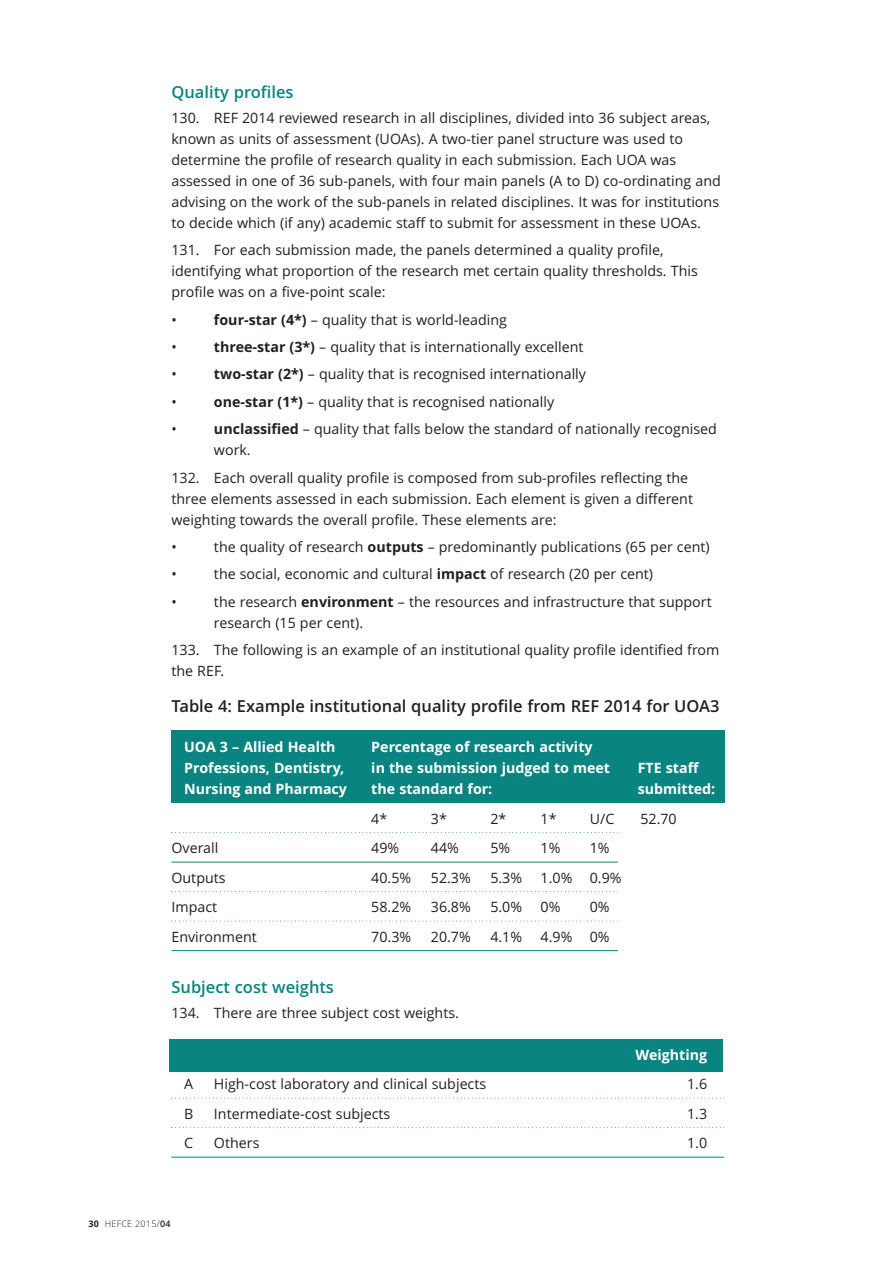
<style>
.page{position:relative;width:893px;height:1263px;background:#fff}
.page>*{position:absolute;margin:0;border:0;box-sizing:border-box;transform-origin:0 0}
.t1{font:600 16.5px "Open Sans";color:#231f20}
.t2{font:600 16.5px "Open Sans";color:#098481}
.t3{font:14.25px/21px "Open Sans";color:#231f20}
.t4{font:700 14.25px "Open Sans";color:#fff}
.t5{font:300 9px "Open Sans";letter-spacing:.025em;color:#231f20}
.s1{font-weight:700}
.s2{font-weight:600}
</style>
<div class="page">
<div style="left:169px;top:1039px;width:554px;height:33px;background:#098481"></div>
<div style="left:171px;top:731px;width:554px;height:72px;background:#098481"></div>
<svg style="left:171px;top:832px;width:447px;height:1px"></svg>
<hr style="left:171px;top:862px;width:447px;height:1px;background:#098481">
<svg style="left:171px;top:891px;width:447px;height:1px"></svg>
<svg style="left:171px;top:921px;width:447px;height:1px"></svg>
<hr style="left:171px;top:950px;width:447px;height:1px;background:#098481">
<svg style="left:171px;top:1098px;width:553px;height:1px"></svg>
<svg style="left:171px;top:1127px;width:553px;height:1px"></svg>
<hr style="left:171px;top:1157px;width:553px;height:1px;background:#098481">
<p class="t2" style="left:171px;top:82px;width:124px">Quality profiles</p>
<p class="t3" style="left:171px;top:108px;width:551px">130. REF 2014 reviewed research in all disciplines, divided into 36 subject areas, known as units of assessment (UOAs). A two-tier panel structure was used to determine the profile of research quality in each submission. Each UOA was assessed in one of 36 sub-panels, with four main panels (A to D) co-ordinating and advising on the work of the sub-panels in related disciplines. It was for institutions to decide which (if any) academic staff to submit for assessment in these UOAs.</p>
<p class="t3" style="left:171px;top:240px;width:528px">131. For each submission made, the panels determined a quality profile, identifying what proportion of the research met certain quality thresholds. This profile was on a five-point scale:</p>
<p class="t3" style="left:171px;top:309px;width:7px">•</p>
<p class="t3" style="left:214px;top:309px;width:295px"><span class="s1">four-star (4*)</span> – quality that is world-leading</p>
<p class="t3" style="left:171px;top:337px;width:7px">•</p>
<p class="t3" style="left:214px;top:337px;width:371px"><span class="s1">three-star (3*)</span> – quality that is internationally excellent</p>
<p class="t3" style="left:171px;top:364px;width:7px">•</p>
<p class="t3" style="left:214px;top:364px;width:374px"><span class="s1">two-star (2*)</span> – quality that is recognised internationally</p>
<p class="t3" style="left:171px;top:391px;width:7px">•</p>
<p class="t3" style="left:214px;top:391px;width:342px"><span class="s1">one-star (1*)</span> – quality that is recognised nationally</p>
<p class="t3" style="left:171px;top:419px;width:7px">•</p>
<p class="t3" style="left:214px;top:419px;width:504px"><span class="s1">unclassified</span> – quality that falls below the standard of nationally recognised work.</p>
<p class="t3" style="left:171px;top:467px;width:523px">132. Each overall quality profile is composed from sub-profiles reflecting the three elements assessed in each submission. Each element is given a different weighting towards the overall profile. These elements are:</p>
<p class="t3" style="left:171px;top:537px;width:7px">•</p>
<p class="t3" style="left:214px;top:537px;width:497px">the quality of research <span class="s1">outputs</span> – predominantly publications (65 per cent)</p>
<p class="t3" style="left:171px;top:564px;width:7px">•</p>
<p class="t3" style="left:214px;top:564px;width:441px">the social, economic and cultural <span class="s1">impact</span> of research (20 per cent)</p>
<p class="t3" style="left:171px;top:591px;width:7px">•</p>
<p class="t3" style="left:214px;top:591px;width:499px">the research <span class="s1">environment</span> – the resources and infrastructure that support research (15 per cent).</p>
<p class="t3" style="left:171px;top:640px;width:549px">133. The following is an example of an institutional quality profile identified from the REF.</p>
<p class="t1" style="left:171px;top:697px;width:550px">Table 4: Example institutional quality profile from REF 2014 for UOA3</p>
<p class="t4" style="left:184px;top:739px;width:153px">UOA 3 – Allied Health</p>
<p class="t4" style="left:371px;top:739px;width:223px">Percentage of research activity</p>
<p class="t4" style="left:184px;top:760px;width:162px">Professions, Dentistry,</p>
<p class="t4" style="left:371px;top:760px;width:240px">in the submission judged to meet</p>
<p class="t4" style="left:638px;top:760px;width:63px">FTE staff</p>
<p class="t4" style="left:184px;top:781px;width:164px">Nursing and Pharmacy</p>
<p class="t4" style="left:371px;top:781px;width:123px">the standard for:</p>
<p class="t4" style="left:638px;top:781px;width:79px">submitted:</p>
<p class="t3" style="left:371px;top:808px;width:18px">4*</p>
<p class="t3" style="left:431px;top:808px;width:18px">3*</p>
<p class="t3" style="left:490px;top:808px;width:18px">2*</p>
<p class="t3" style="left:541px;top:808px;width:18px">1*</p>
<p class="t3" style="left:590px;top:808px;width:26px">U/C</p>
<p class="t3" style="left:640px;top:808px;width:38px">52.70</p>
<p class="t3" style="left:171px;top:838px;width:48px">Overall</p>
<p class="t3" style="left:371px;top:838px;width:30px">49%</p>
<p class="t3" style="left:431px;top:838px;width:30px">44%</p>
<p class="t3" style="left:490px;top:838px;width:21px">5%</p>
<p class="t3" style="left:541px;top:838px;width:21px">1%</p>
<p class="t3" style="left:590px;top:838px;width:21px">1%</p>
<p class="t3" style="left:171px;top:867px;width:56px">Outputs</p>
<p class="t3" style="left:371px;top:867px;width:41px">40.5%</p>
<p class="t3" style="left:431px;top:867px;width:41px">52.3%</p>
<p class="t3" style="left:490px;top:867px;width:33px">5.3%</p>
<p class="t3" style="left:541px;top:867px;width:83px">1.0% 0.9%</p>
<p class="t3" style="left:171px;top:897px;width:47px">Impact</p>
<p class="t3" style="left:371px;top:897px;width:41px">58.2%</p>
<p class="t3" style="left:431px;top:897px;width:41px">36.8%</p>
<p class="t3" style="left:490px;top:897px;width:33px">5.0%</p>
<p class="t3" style="left:541px;top:897px;width:21px">0%</p>
<p class="t3" style="left:590px;top:897px;width:21px">0%</p>
<p class="t3" style="left:171px;top:926px;width:87px">Environment</p>
<p class="t3" style="left:371px;top:926px;width:41px">70.3%</p>
<p class="t3" style="left:431px;top:926px;width:41px">20.7%</p>
<p class="t3" style="left:490px;top:926px;width:33px">4.1%</p>
<p class="t3" style="left:541px;top:926px;width:71px">4.9% 0%</p>
<p class="t2" style="left:171px;top:977px;width:164px">Subject cost weights</p>
<p class="t3" style="left:171px;top:1002px;width:289px">134. There are three subject cost weights.</p>
<p class="t4" style="left:636px;top:1046px;width:73px">Weighting</p>
<p class="t3" style="left:184px;top:1074px;width:11px">A</p>
<p class="t3" style="left:214px;top:1074px;width:274px">High-cost laboratory and clinical subjects</p>
<p class="t3" style="left:687px;top:1074px;width:22px">1.6</p>
<p class="t3" style="left:184px;top:1103px;width:11px">B</p>
<p class="t3" style="left:214px;top:1103px;width:178px">Intermediate-cost subjects</p>
<p class="t3" style="left:687px;top:1103px;width:22px">1.3</p>
<p class="t3" style="left:184px;top:1133px;width:10px">C</p>
<p class="t3" style="left:214px;top:1133px;width:47px">Others</p>
<p class="t3" style="left:687px;top:1133px;width:22px">1.0</p>
<p class="t5" style="left:89px;top:1219px;width:83px"><span class="s1">30</span> HEFCE 2015/<span class="s2">04</span></p>
</div>
